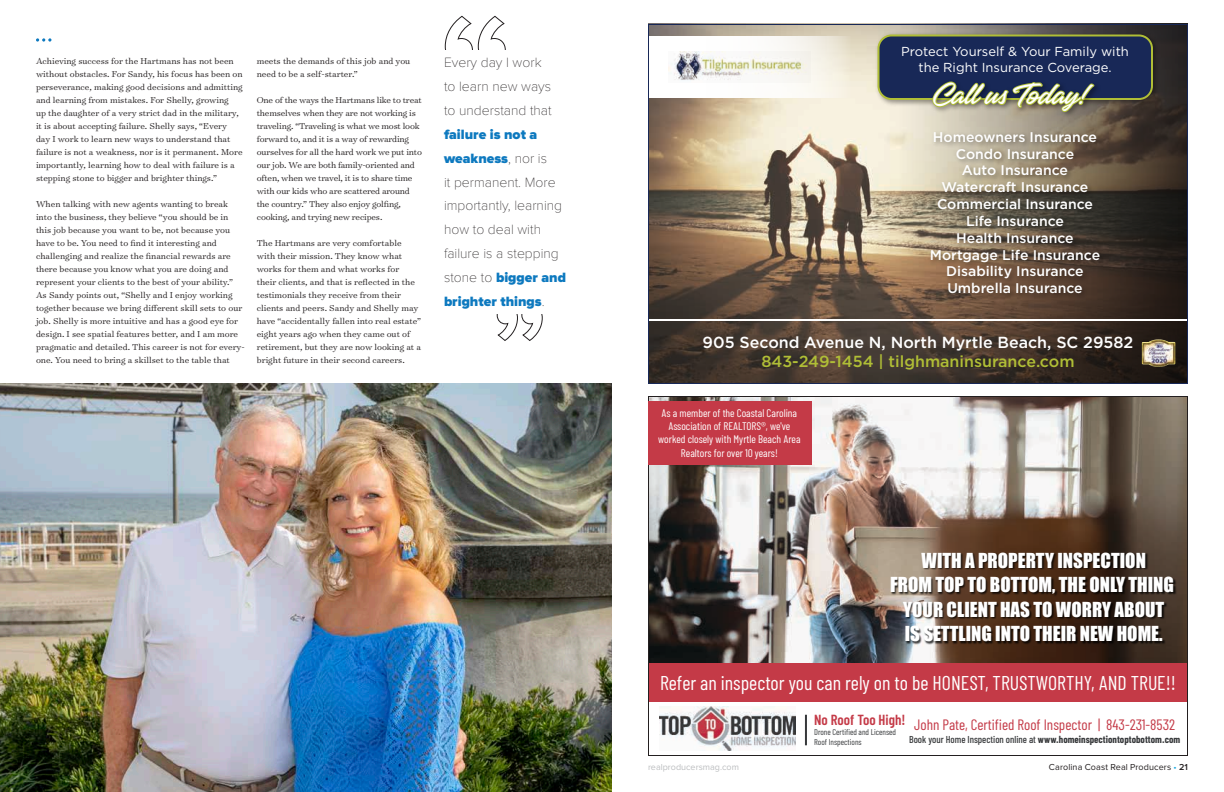
<style>
.page{position:relative;width:1224px;height:792px;background:#fff}
.page>*{position:absolute;margin:0;border:0;box-sizing:border-box;transform-origin:0 0}
.t1{font:29px "Hangbird";color:#fff}
.t2{font:19.9px "Barlow Condensed";color:#fff}
.t3{font:19px/24.4px "Impact";color:#fff;text-align:center}
.t4{font:500 16px "Gotham";color:#fff}
.t5{font:500 16px "Gotham";color:#b0be36}
.t6{font:15px "Barlow Condensed";color:#c43a47}
.t7{font:600 14.6px "Barlow Condensed";color:#c43a47}
.t8{font:500 14px/16.8px "Gotham";color:#fff;text-align:center}
.t9{font:100 14px/23.9px "Proxima Nova T";color:#231f20}
.t10{font:900 14px/23.9px "Proxima Nova";color:#0d79bf}
.t11{font:13px/15.6px "Gotham";color:#fff;text-align:center}
.t12{font:11px/13.2px "Barlow Condensed";color:#fff;text-align:center}
.t13{font:700 10px "Barlow Condensed";color:#37393b}
.t14{font:300 9.8px/13px "Surveyor Text";color:#231f20}
.t15{font:9px "Proxima Nova";letter-spacing:.01em;color:#231f20}
.t16{font:9px "Proxima Nova";color:#bcbec0}
.t17{font:8.4px/10px "Barlow Condensed";color:#37393b}
.s1{font-family:"Proxima Nova T";font-weight:100;color:#231f20}
.s2{font-weight:500}
.s3{color:#19a8e0}
.s4{font-weight:600}
</style>
<div class="page">
<svg style="left:648px;top:24px;width:540px;height:360px;background:#776e63"></svg>
<img style="left:648px;top:396px;width:540px;height:360px">
<div style="left:648px;top:401px;width:164px;height:63px;background:#c43a47"></div>
<img style="left:0;top:384px;width:612px;height:408px">
<svg style="left:36px;top:38px;width:15px;height:4px"></svg>
<svg style="left:444px;top:15px;width:62px;height:35px"></svg>
<svg style="left:496px;top:314px;width:47px;height:27px"></svg>
<p class="t14" style="left:36px;top:54px;width:208px">Achieving success for the Hartmans has not been without obstacles. For Sandy, his focus has been on perseverance, making good decisions and admitting and learning from mistakes. For Shelly, growing<br>up the daughter of a very strict dad in the military, it is about accepting failure. Shelly says, “Every day I work to learn new ways to understand that failure is not a weakness, nor is it permanent. More importantly, learning how to deal with failure is a stepping stone to bigger and brighter things.”</p>
<p class="t14" style="left:36px;top:197px;width:210px">When talking with new agents wanting to break into the business, they believe “you should be in this job because you want to be, not because you have to be. You need to find it interesting and challenging and realize the financial rewards are there because you know what you are doing and represent your clients to the best of your ability.” As Sandy points out, “Shelly and I enjoy working together because we bring different skill sets to our job. Shelly is more intuitive and has a good eye for design. I see spatial features better, and I am more pragmatic and detailed. This career is not for every&shy;one. You need to bring a skillset to the table that</p>
<p class="t14" style="left:257px;top:54px;width:155px">meets the demands of this job and you need to be a self-starter.”</p>
<p class="t14" style="left:257px;top:93px;width:167px">One of the ways the Hartmans like to treat themselves when they are not working is traveling. “Traveling is what we most look forward to, and it is a way of rewarding ourselves for all the hard work we put into our job. We are both family-oriented and often, when we travel, it is to share time with our kids who are scattered around the country.” They also enjoy golfing, cooking, and trying new recipes.</p>
<p class="t14" style="left:257px;top:236px;width:166px">The Hartmans are very comfortable with their mission. They know what works for them and what works for their clients, and that is reflected in the testimonials they receive from their clients and peers. Sandy and Shelly may have “accidentally fallen into real estate” eight years ago when they came out of retirement, but they are now looking at a bright future in their second careers.</p>
<h3 class="t9" style="left:444px;top:51px;width:109px">Every day I work to learn new ways to understand that</h3>
<h3 class="t10" style="left:444px;top:123px;width:105px">failure is not a weakness<span class="s1">, nor is</span></h3>
<h3 class="t9" style="left:444px;top:170px;width:120px">it permanent. More importantly, learning how to deal with failure is a stepping</h3>
<h3 class="t10" style="left:444px;top:266px;width:124px"><span class="s1">stone to</span> bigger and brighter things<span class="s1">.</span></h3>
<h3 class="t11" style="left:901px;top:43px;width:229px">Protect Yourself &amp; Your Family with the Right Insurance Coverage.</h3>
<h1 class="t1" style="left:931px;top:71px;width:156px">Call us Today!</h1>
<h3 class="t8" style="left:930px;top:128px;width:172px">Homeowners Insurance<br>Condo Insurance<br>Auto Insurance<br>Watercraft Insurance<br>Commercial Insurance<br>Life Insurance<br>Health Insurance<br>Mortgage Life Insurance<br>Disability Insurance<br>Umbrella Insurance</h3>
<h3 class="t4" style="left:703px;top:331px;width:432px">905 Second Avenue N, North Myrtle Beach, SC 29582</h3>
<h3 class="t5" style="left:761px;top:351px;width:315px">843-249-1454 | tilghmaninsurance.com</h3>
<p class="t12" style="left:658px;top:406px;width:144px">As a member of the Coastal Carolina Association of REALTORS®, we've worked closely with Myrtle Beach Area Realtors for over 10 years!</p>
<h3 class="t3" style="left:890px;top:548px;width:285px">WITH A PROPERTY INSPECTION<br>FROM TOP TO BOTTOM, THE ONLY THING<br>YOUR CLIENT HAS TO WORRY ABOUT<br>IS SETTLING INTO THEIR NEW HOME.</h3>
<h2 class="t2" style="left:660px;top:670px;width:517px">Refer an inspector you can rely on to be HONEST, TRUSTWORTHY, AND TRUE!!</h2>
<h3 class="t7" style="left:814px;top:711px;width:93px">No Roof Too High!</h3>
<p class="t17" style="left:814px;top:727px;width:83px">Drone Certified and Licensed<br>Roof Inspections</p>
<h3 class="t6" style="left:914px;top:715px;width:263px">John Pate, Certified Roof Inspector | 843-231-8532</h3>
<p class="t13" style="left:909px;top:733px;width:273px"><span class="s2">Book your Home Inspection online at</span> www.homeinspectiontoptobottom.com</p>
<p class="t16" style="left:648px;top:762px;width:92px">realproducersmag.com</p>
<p class="t15" style="left:1049px;top:762px;width:141px">Carolina Coast Real Producers <span class="s3">•</span> <span class="s4">21</span></p>
</div>
